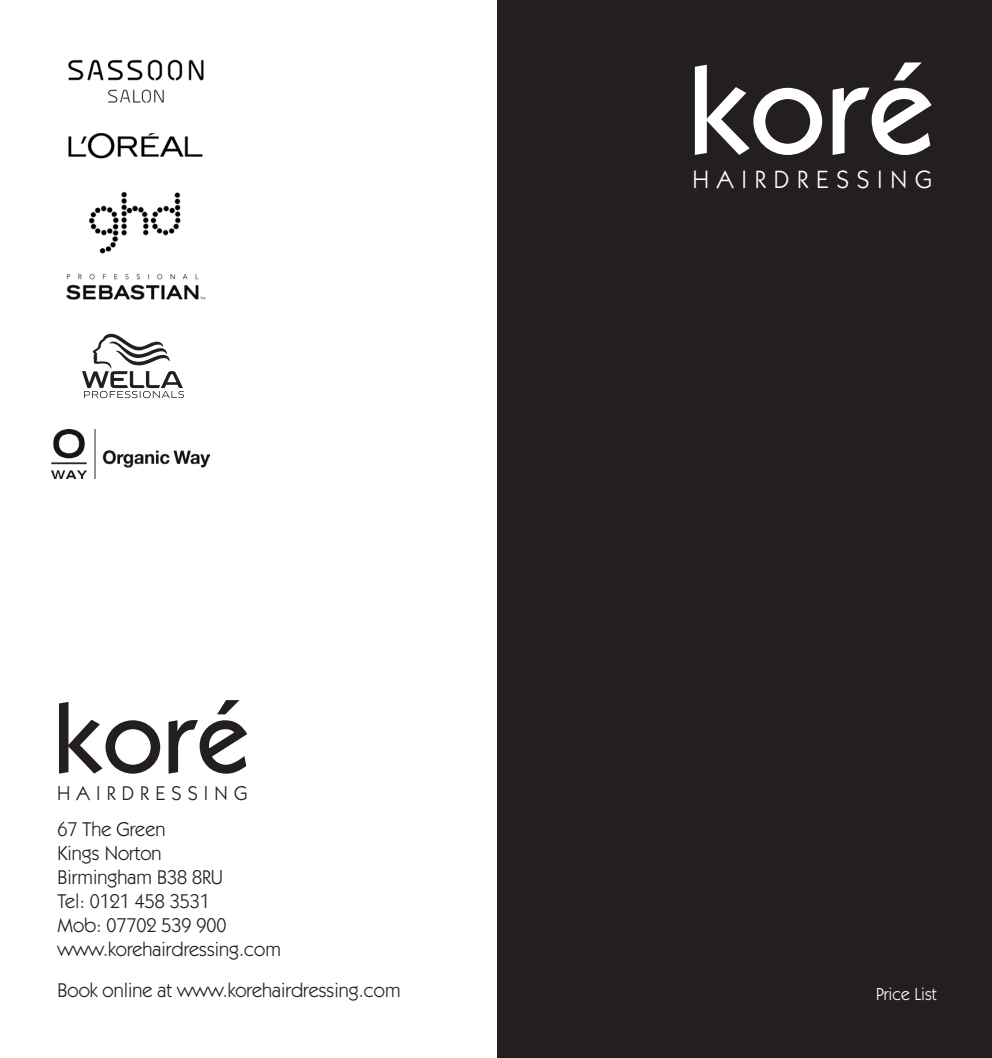
<style>
.page{position:relative;width:992px;height:1058px;background:#fff}
.page>*{position:absolute;margin:0;border:0;box-sizing:border-box;transform-origin:0 0}
.t1{font:500 124.75px "Itc Kabel";color:#fff}
.t2{font:500 99.25px "Itc Kabel";color:#231f20}
.t3{font:25.25px "Itc Kabel";letter-spacing:.31em;color:#fff}
.t4{font:20px/24px "Itc Kabel";color:#231f20}
.t5{font:20px "Itc Kabel";letter-spacing:.31em;color:#231f20}
.t6{font:17.5px "Itc Kabel";color:#fff}
</style>
<div class="page">
<div style="left:497px;top:0;width:494px;height:1057px;background:#231f20"></div>
<img style="left:89px;top:191px;width:92px;height:63px">
<img style="left:68px;top:59px;width:136px;height:44px">
<img style="left:68px;top:133px;width:135px;height:26px">
<img style="left:66px;top:273px;width:139px;height:27px">
<img style="left:51px;top:429px;width:159px;height:50px">
<svg style="left:82px;top:333px;width:102px;height:66px"></svg>
<h2 class="t2" style="left:53px;top:679px;width:200px">koré</h2>
<p class="t5" style="left:57px;top:781px;width:174px">Hair dr essing</p>
<p class="t4" style="left:57px;top:817px;width:225px">67 The Green<br>Kings Norton<br>Birmingham b38 8RU<br>Tel: 0121 458 3531<br>Mob: 07702 539 900 www.korehairdressing.com</p>
<p class="t4" style="left:58px;top:977px;width:344px">Book online at www.korehairdressing.com</p>
<h1 class="t1" style="left:687px;top:37px;width:251px">koré</h1>
<p class="t3" style="left:692px;top:165px;width:219px">Hair dr essing</p>
<p class="t6" style="left:875px;top:983px;width:62px">Price List</p>
</div>
